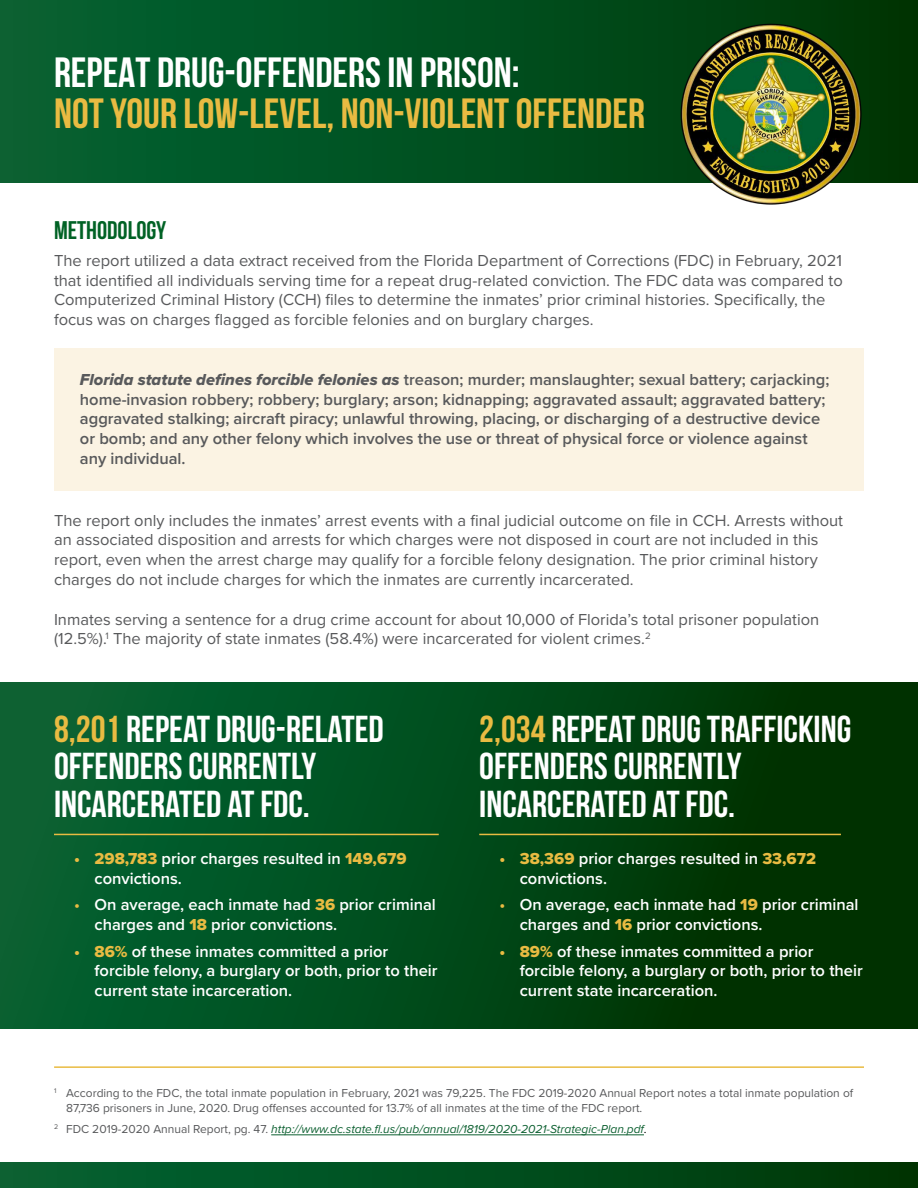
<style>
.page{position:relative;width:918px;height:1188px;background:#fff}
.page>*{position:absolute;margin:0;border:0;box-sizing:border-box;transform-origin:0 0}
.t1{font:700 42.3px "Bebas Neue";color:#e9bb42}
.t2{font:700 42.3px "Bebas Neue";color:#fff}
.t3{font:700 37.5px/37.8px "Bebas Neue";color:#fff}
.t4{font:700 25.5px "Bebas Neue";color:#006225}
.t5{font:16.5px/19.8px "Proxima Nova";color:#58595b}
.t6{font:600 16.5px/19.8px "Proxima Nova";color:#fff}
.t7{font:600 16.5px/19.8px "Proxima Nova";color:#58595b}
.t8{font:12px/14.4px "Proxima Nova";color:#58595b}
.t9{font:italic 12px "Proxima Nova";color:#0e6132}
.s1{font-family:"Proxima Nova Extrabld It";font-weight:400}
.s2{color:#e9bb42}
.s3{font-family:"Proxima Nova Extrabld";font-weight:400;color:#e9bb42}
.s4{font-style:normal;color:#58595b}
.s5{font-style:normal;color:#000}
</style>
<div class="page">
<div style="left:0;top:0;width:918px;height:183px;background:linear-gradient(to right,#046535,#003706)"></div>
<div style="left:0;top:683px;width:918px;height:345px;background:linear-gradient(to right,#056636,#002c00)"></div>
<div style="left:54px;top:348px;width:810px;height:143px;background:#fbf3e3"></div>
<hr style="left:271px;top:1135px;width:373px;height:1px;background:#0e6132">
<hr style="left:54px;top:834px;width:385px;height:1px;background:#e9bb42">
<hr style="left:479px;top:834px;width:362px;height:1px;background:#e9bb42">
<div style="left:0;top:1162px;width:918px;height:26px;background:linear-gradient(to right,#046535,#003706)"></div>
<img style="left:678px;top:21px;width:186px;height:184px">
<hr style="left:54px;top:1066px;width:810px;height:2px;background:#e9bb42">
<h1 class="t2" style="left:54px;top:49px;width:467px">REPEAT DRUG-OFFENDERS IN PRISON:</h1>
<h1 class="t1" style="left:54px;top:90px;width:593px">NOT YOUR LOW-LEVEL, NON-VIOLENT OFFENDER</h1>
<h3 class="t4" style="left:54px;top:216px;width:114px">METHODOLOGY</h3>
<p class="t5" style="left:54px;top:250px;width:790px">The report utilized a data extract received from the Florida Department of Corrections (FDC) in February, 2021 that identified all individuals serving time for a repeat drug-related conviction. The FDC data was compared to Computerized Criminal History (CCH) files to determine the inmates’ prior criminal histories. Specifically, the focus was on charges flagged as forcible felonies and on burglary charges.</p>
<p class="t7" style="left:80px;top:369px;width:751px"><span class="s1">Florida statute defines forcible felonies as</span> treason; murder; manslaughter; sexual battery; carjacking; home-invasion robbery; robbery; burglary; arson; kidnapping; aggravated assault; aggravated battery; aggravated stalking; aircraft piracy; unlawful throwing, placing, or discharging of a destructive device or bomb; and any other felony which involves the use or threat of physical force or violence against any individual.</p>
<p class="t5" style="left:54px;top:509px;width:791px">The report only includes the inmates’ arrest events with a final judicial outcome on file in CCH. Arrests without an associated disposition and arrests for which charges were not disposed in court are not included in this report, even when the arrest charge may qualify for a forcible felony designation. The prior criminal history charges do not include charges for which the inmates are currently incarcerated.</p>
<p class="t5" style="left:54px;top:608px;width:767px">Inmates serving a sentence for a drug crime account for about 10,000 of Florida’s total prisoner population (12.5%).<sup>1</sup> The majority of state inmates (58.4%) were incarcerated for violent crimes.<sup>2</sup></p>
<h2 class="t3" style="left:54px;top:709px;width:331px"><span class="s2">8,201</span> REPEAT DRUG-RELATED<br>OFFENDERS CURRENTLY<br>INCARCERATED AT FDC.</h2>
<p class="t6" style="left:94px;top:848px;width:314px;text-indent:-20px"><span class="s3">• 298,783</span> prior charges resulted in <span class="s3">149,679 </span>convictions.</p>
<p class="t6" style="left:94px;top:894px;width:343px;text-indent:-20px"><span class="s2">•</span> On average, each inmate had <span class="s3">36</span> prior criminal charges and <span class="s3">18</span> prior convictions.</p>
<p class="t6" style="left:94px;top:941px;width:345px;text-indent:-20px"><span class="s3">• 86%</span> of these inmates committed a prior forcible felony, a burglary or both, prior to their current state incarceration.</p>
<h2 class="t3" style="left:479px;top:709px;width:374px"><span class="s2">2,034</span> REPEAT DRUG TRAFFICKING<br>OFFENDERS CURRENTLY<br>INCARCERATED AT FDC.</h2>
<p class="t6" style="left:520px;top:848px;width:298px;text-indent:-20px"><span class="s3">• 38,369</span> prior charges resulted in <span class="s3">33,672 </span>convictions.</p>
<p class="t6" style="left:520px;top:894px;width:340px;text-indent:-20px"><span class="s2">•</span> On average, each inmate had <span class="s3">19</span> prior criminal charges and <span class="s3">16</span> prior convictions.</p>
<p class="t6" style="left:520px;top:941px;width:345px;text-indent:-20px"><span class="s3">• 89%</span> of these inmates committed a prior forcible felony, a burglary or both, prior to their current state incarceration.</p>
<p class="t8" style="left:66px;top:1086px;width:789px;text-indent:-12px"><sup>1</sup> According to the FDC, the total inmate population in February, 2021 was 79,225. The FDC 2019-2020 Annual Report notes a total inmate population of<br>87,736 prisoners in June, 2020. Drug offenses accounted for 13.7% of all inmates at the time of the FDC report.</p>
<p class="t9" style="left:54px;top:1120px;width:594px"><sup>2</sup> <span class="s4">FDC 2019-2020 Annual Report, pg. 47.</span> http://www.dc.state.fl.us/pub/annual/1819/2020-2021-Strategic-Plan.pdf<span class="s5">.</span></p>
</div>
